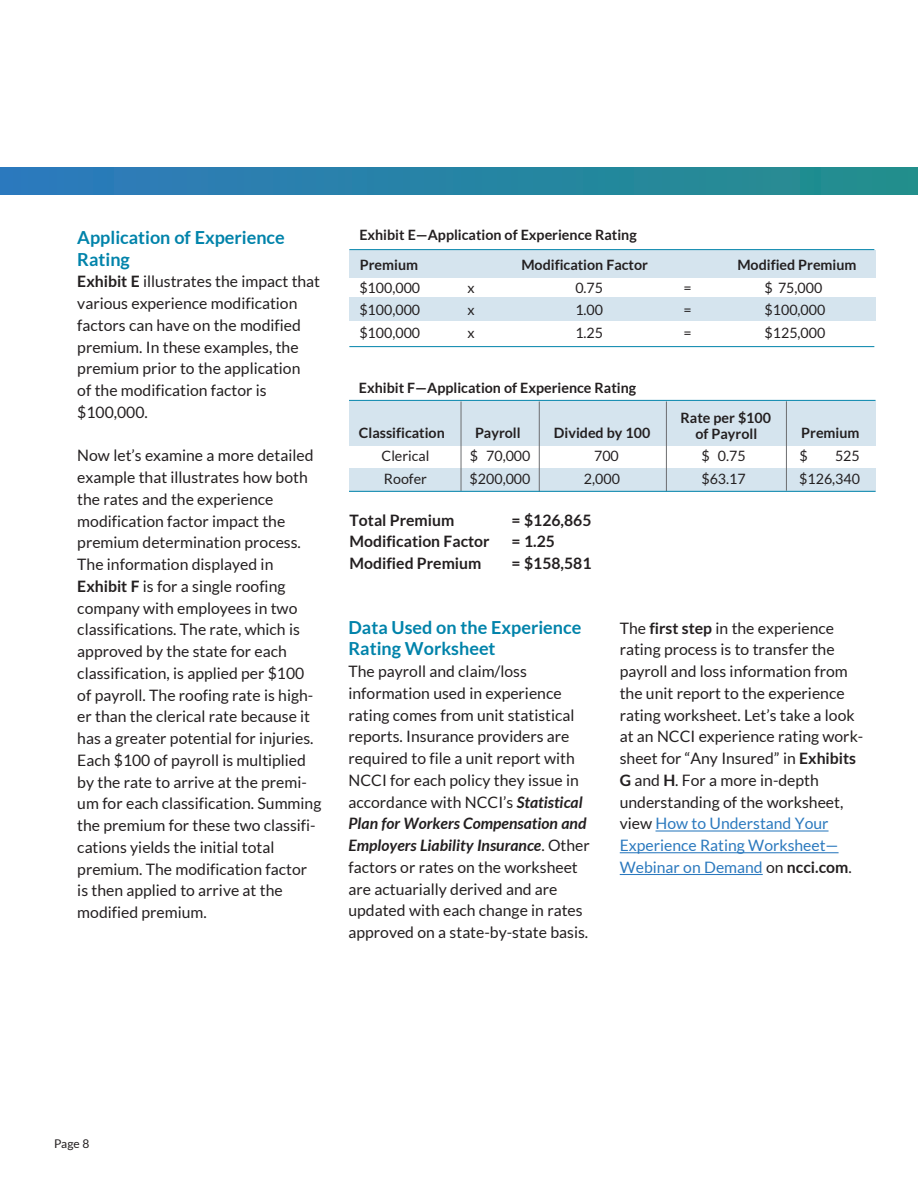
<style>
.page{position:relative;width:918px;height:1188px;background:#fff}
.page>*{position:absolute;margin:0;border:0;box-sizing:border-box;transform-origin:0 0}
.t1{font:700 18px/21.8px "Lato";color:#0083aa}
.t2{font:15.75px/21.8px "Lato";color:#231f20}
.t3{font:700 15.75px "Lato";color:#231f20}
.t4{font:700 14.25px/15.8px "Lato";color:#231f20;text-align:center}
.t5{font:14.25px "Lato";color:#231f20}
.t6{font:12px "Lato";color:#231f20}
.s1{font-weight:700}
.s2{font-weight:700;font-style:italic}
.s3{color:#2b79be}
</style>
<div class="page">
<hr style="left:656px;top:830px;width:173px;height:2px;background:#2b79be">
<hr style="left:620px;top:852px;width:219px;height:1px;background:#2b79be">
<hr style="left:620px;top:874px;width:143px;height:1px;background:#2b79be">
<div style="left:0;top:167px;width:918px;height:27px;background:linear-gradient(to right,#2d79be,#228f8c)"></div>
<div style="left:349px;top:401px;width:526px;height:44px;background:#d5e4ee"></div>
<div style="left:349px;top:468px;width:526px;height:23px;background:#d5e4ee"></div>
<hr style="left:461px;top:402px;width:1px;height:89px;background:#6c6d70">
<hr style="left:539px;top:402px;width:1px;height:90px;background:#6c6d70">
<hr style="left:666px;top:402px;width:1px;height:89px;background:#6c6d70">
<hr style="left:786px;top:401px;width:1px;height:90px;background:#6c6d70">
<hr style="left:349px;top:491px;width:527px;height:1px;background:#0083aa">
<hr style="left:349px;top:400px;width:527px;height:1px;background:#0083aa">
<div style="left:349px;top:250px;width:527px;height:28px;background:#d5e4ee"></div>
<div style="left:349px;top:297px;width:527px;height:24px;background:#d5e4ee"></div>
<hr style="left:349px;top:249px;width:525px;height:1px;background:#0083aa">
<hr style="left:349px;top:346px;width:525px;height:1px;background:#0083aa">
<p class="t1" style="left:77px;top:226px;width:209px">Application of Experience<br>Rating</p>
<p class="t2" style="left:77px;top:271px;width:244px"><span class="s1">Exhibit E</span> illustrates the impact that various experience modification factors can have on the modified premium. In these examples, the premium prior to the application<br>of the modification factor is $100,000.</p>
<p class="t2" style="left:77px;top:445px;width:246px">Now let’s examine a more detailed example that illustrates how both the rates and the experience modification factor impact the premium determination process.<br>The information displayed in<br><span class="s1">Exhibit F</span> is for a single roofing company with employees in two classifications. The rate, which is approved by the state for each classification, is applied per $100 of payroll. The roofing rate is high&shy;er than the clerical rate because it has a greater potential for injuries.<br>Each $100 of payroll is multiplied by the rate to arrive at the premi&shy;um for each classification. Summing the premium for these two classifi&shy;cations yields the initial total premium. The modification factor is then applied to arrive at the modified premium.</p>
<p class="t4" style="left:359px;top:220px;width:279px;line-height:30px;text-align:left">Exhibit E—Application of Experience Rating<br>Premium</p>
<p class="t4" style="left:521px;top:257px;width:128px">Modification Factor</p>
<p class="t4" style="left:737px;top:257px;width:121px">Modified Premium</p>
<p class="t5" style="left:359px;top:279px;width:62px">$100,000</p>
<p class="t5" style="left:467px;top:279px;width:9px">x</p>
<p class="t5" style="left:575px;top:279px;width:29px">0.75</p>
<p class="t5" style="left:683px;top:279px;width:10px">=</p>
<p class="t5" style="left:765px;top:279px;width:59px">$ 75,000</p>
<p class="t5" style="left:359px;top:301px;width:62px">$100,000</p>
<p class="t5" style="left:467px;top:301px;width:9px">x</p>
<p class="t5" style="left:575px;top:301px;width:29px">1.00</p>
<p class="t5" style="left:683px;top:301px;width:10px">=</p>
<p class="t5" style="left:765px;top:301px;width:62px">$100,000</p>
<p class="t5" style="left:359px;top:324px;width:62px">$100,000</p>
<p class="t5" style="left:467px;top:324px;width:9px">x</p>
<p class="t5" style="left:575px;top:324px;width:29px">1.25</p>
<p class="t5" style="left:683px;top:324px;width:10px">=</p>
<p class="t5" style="left:765px;top:324px;width:62px">$125,000</p>
<p class="t4" style="left:359px;top:380px;width:279px">Exhibit F—Application of Experience Rating</p>
<p class="t4" style="left:359px;top:425px;width:87px">Classification</p>
<p class="t4" style="left:475px;top:425px;width:47px">Payroll</p>
<p class="t4" style="left:554px;top:425px;width:98px">Divided by 100</p>
<p class="t4" style="left:681px;top:410px;width:92px">Rate per $100 of Payroll</p>
<p class="t4" style="left:801px;top:425px;width:60px">Premium</p>
<p class="t5" style="left:382px;top:447px;width:49px">Clerical</p>
<p class="t5" style="left:470px;top:447px;width:62px">$ 70,000</p>
<p class="t5" style="left:594px;top:447px;width:26px">700</p>
<p class="t5" style="left:701px;top:447px;width:46px">$ 0.75</p>
<p class="t5" style="left:800px;top:447px;width:10px">$</p>
<p class="t5" style="left:835px;top:447px;width:26px">525</p>
<p class="t5" style="left:384px;top:470px;width:45px">Roofer</p>
<p class="t5" style="left:470px;top:470px;width:62px">$200,000</p>
<p class="t5" style="left:584px;top:470px;width:38px">2,000</p>
<p class="t5" style="left:701px;top:470px;width:46px">$63.17</p>
<p class="t5" style="left:799px;top:470px;width:62px">$126,340</p>
<p class="t3" style="left:350px;top:510px;width:106px">Total Premium</p>
<p class="t3" style="left:512px;top:510px;width:81px">= $126,865</p>
<p class="t3" style="left:350px;top:532px;width:142px">Modification Factor</p>
<p class="t3" style="left:512px;top:532px;width:45px">= 1.25</p>
<p class="t3" style="left:350px;top:554px;width:133px">Modified Premium</p>
<p class="t3" style="left:512px;top:554px;width:81px">= $158,581</p>
<p class="t1" style="left:349px;top:616px;width:234px">Data Used on the Experience<br>Rating Worksheet</p>
<p class="t2" style="left:349px;top:660px;width:243px">The payroll and claim/loss information used in experience rating comes from unit statistical reports. Insurance providers are required to file a unit report with NCCI for each policy they issue in accordance with NCCI’s <span class="s2">Statistical Plan for Workers Compensation and Employers Liability Insurance</span>. Other factors or rates on the worksheet are actuarially derived and are updated with each change in rates approved on a state-by-state basis.</p>
<p class="t2" style="left:620px;top:617px;width:245px">The <span class="s1">first step</span> in the experience rating process is to transfer the payroll and loss information from the unit report to the experience rating worksheet. Let’s take a look at an NCCI experience rating work&shy;sheet for “Any Insured” in <span class="s1">Exhibits<br>G</span> and <span class="s1">H</span>. For a more in-depth understanding of the worksheet, view <span class="s3">How to Understand Your<br>Experience Rating Worksheet—<br>Webinar on Demand</span> on <span class="s1">ncci.com</span>.</p>
<p class="t6" style="left:54px;top:1136px;width:37px">Page 8</p>
</div>
